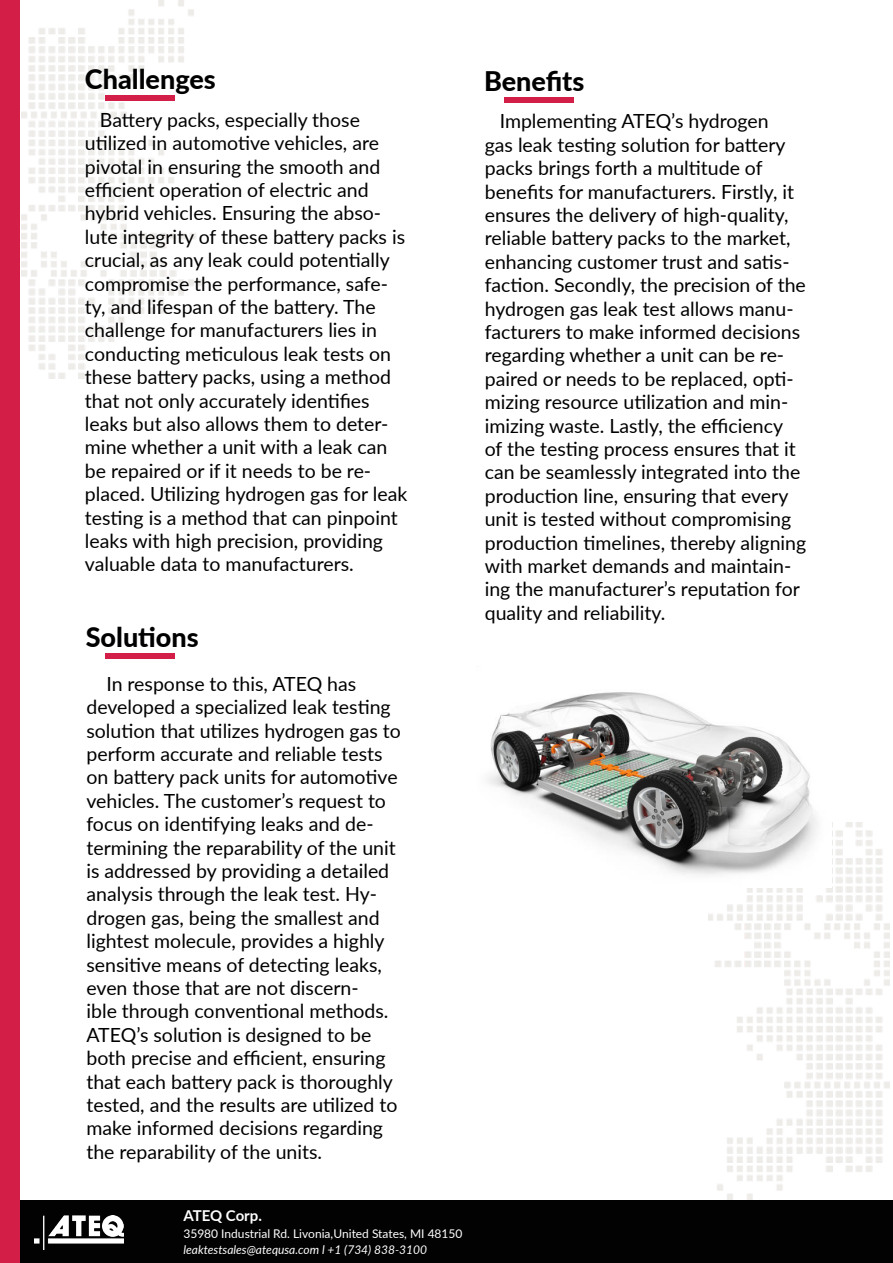
<style>
.page{position:relative;width:893px;height:1263px;background:#fff}
.page>*{position:absolute;margin:0;border:0;box-sizing:border-box;transform-origin:0 0}
.t1{font:800 27px "Lato";color:#000}
.t2{font:19.5px/23.4px "Lato";color:#000}
.t3{font:700 15px "Lato";letter-spacing:-.005em;color:#fff}
.t4{font:12px "Lato";color:#fff}
.t5{font:italic 12px "Lato";color:#fff}
</style>
<div class="page">
<div style="left:0;top:1200px;width:893px;height:63px;background:#020202"></div>
<img style="left:34px;top:1215px;width:90px;height:35px">
<img style="left:21px;top:0;width:182px;height:378px">
<div style="left:0;top:0;width:20px;height:1263px;background:#d31e47"></div>
<div style="left:105px;top:95px;width:69px;height:6px;background:#d31e47"></div>
<div style="left:106px;top:653px;width:69px;height:6px;background:#d31e47"></div>
<div style="left:504px;top:98px;width:69px;height:5px;background:#d31e47"></div>
<img style="left:708px;top:822px;width:182px;height:378px">
<img style="left:488px;top:692px;width:343px;height:195px">
<p class="t1" style="left:85px;top:59px;width:132px">Challenges</p>
<p class="t2" style="left:85px;top:107px;width:324px;text-indent:15px">Battery packs, especially those utilized in automotive vehicles, are pivotal in ensuring the smooth and efficient operation of electric and hybrid vehicles. Ensuring the abso&shy;lute integrity of these battery packs is crucial, as any leak could potentially compromise the performance, safe&shy;ty, and lifespan of the battery. The challenge for manufacturers lies in conducting meticulous leak tests on these battery packs, using a method that not only accurately identifies leaks but also allows them to deter&shy;mine whether a unit with a leak can be repaired or if it needs to be re&shy;placed. Utilizing hydrogen gas for leak testing is a method that can pinpoint leaks with high precision, providing valuable data to manufacturers.</p>
<p class="t1" style="left:86px;top:617px;width:115px">Solutions</p>
<p class="t2" style="left:86px;top:671px;width:316px;text-indent:20px">In response to this, ATEQ has developed a specialized leak testing solution that utilizes hydrogen gas to perform accurate and reliable tests on battery pack units for automotive vehicles. The customer’s request to focus on identifying leaks and de&shy;termining the reparability of the unit is addressed by providing a detailed analysis through the leak test. Hy&shy;drogen gas, being the smallest and lightest molecule, provides a highly sensitive means of detecting leaks, even those that are not discern-<br>ible through conventional methods.<br>ATEQ’s solution is designed to be both precise and efficient, ensuring that each battery pack is thoroughly tested, and the results are utilized to make informed decisions regarding the reparability of the units.</p>
<p class="t3" style="left:183px;top:1204px;width:80px">ATEQ Corp.</p>
<p class="t4" style="left:183px;top:1225px;width:281px">35980 Industrial Rd. Livonia,United States, MI 48150</p>
<p class="t5" style="left:183px;top:1241px;width:245px">leaktestsales@atequsa.com l +1 (734) 838-3100</p>
<p class="t1" style="left:484px;top:62px;width:102px">Benefits</p>
<p class="t2" style="left:485px;top:109px;width:323px;text-indent:15px">Implementing ATEQ’s hydrogen<br>gas leak testing solution for battery packs brings forth a multitude of benefits for manufacturers. Firstly, it ensures the delivery of high-quality, reliable battery packs to the market, enhancing customer trust and satis&shy;faction. Secondly, the precision of the hydrogen gas leak test allows manu&shy;facturers to make informed decisions regarding whether a unit can be re&shy;paired or needs to be replaced, opti&shy;mizing resource utilization and min&shy;imizing waste. Lastly, the efficiency<br>of the testing process ensures that it can be seamlessly integrated into the production line, ensuring that every unit is tested without compromising production timelines, thereby aligning with market demands and maintain&shy;ing the manufacturer’s reputation for quality and reliability.</p>
</div>
